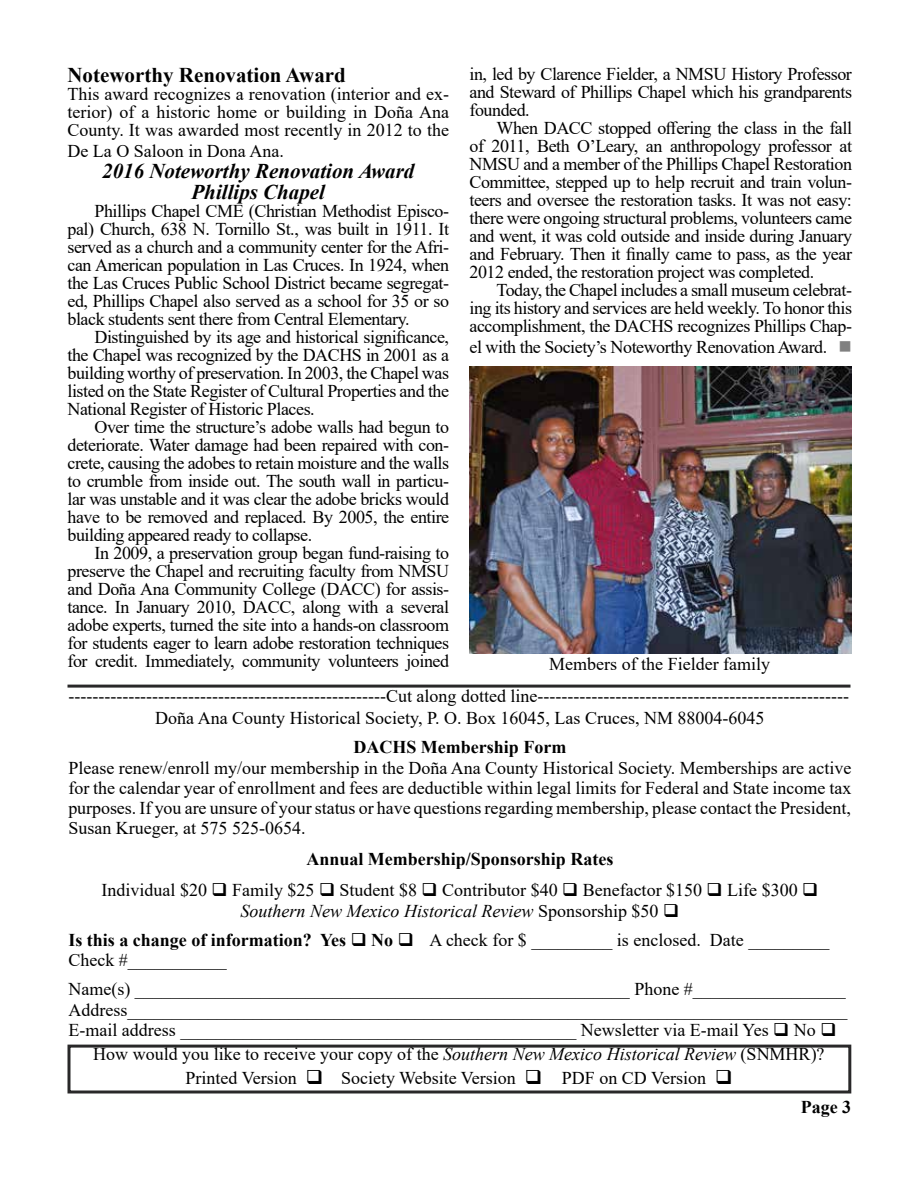
<style>
.page{position:relative;width:918px;height:1188px;background:#fff}
.page>*{position:absolute;margin:0;border:0;box-sizing:border-box;transform-origin:0 0}
.t1{font:italic 700 21px/21px "Times New Roman";color:#000;text-align:center}
.t2{font:700 21px "Times New Roman";color:#000}
.t3{font:18px/18px "Times New Roman";letter-spacing:-.005em;color:#000;text-align:justify}
.t4{font:18px "Times New Roman";letter-spacing:-.025em;color:#000}
.t5{font:700 18px "Times New Roman";color:#000}
.s1{color:#808080}
.s2{font-weight:700}
.s3{font-style:italic}
</style>
<div class="page">
<hr style="left:68px;top:685px;width:782px;height:3px;background:#292829">
<div style="left:68px;top:1045px;width:783px;height:49px;border:3px solid #292829"></div>
<img style="left:470px;top:367px;width:381px;height:286px">
<p class="t2" style="left:68px;top:60px;width:280px">Noteworthy Renovation Award</p>
<p class="t3" style="left:68px;top:84px;width:383px">This award recognizes a renovation (interior and ex&shy;terior) of a historic home or building in Doña Ana County. It was awarded most recently in 2012 to the</p>
<p class="t3" style="left:68px;top:141px;width:218px">De La O Saloon in Dona Ana.</p>
<p class="t1" style="left:102px;top:160px;width:314px">2016 Noteworthy Renovation Award<br>Phillips Chapel</p>
<p class="t3" style="left:68px;top:201px;width:383px;text-indent:27px">Phillips Chapel CME (Christian Methodist Episco&shy;pal) Church, 638 N. Tornillo St., was built in 1911. It served as a church and a community center for the Afri&shy;can American population in Las Cruces. In 1924, when the Las Cruces Public School District became segregat&shy;ed, Phillips Chapel also served as a school for 35 or so black students sent there from Central Elementary.</p>
<p class="t3" style="left:68px;top:327px;width:383px;text-indent:27px">Distinguished by its age and historical significance, the Chapel was recognized by the DACHS in 2001 as a building worthy of preservation. In 2003, the Chapel was listed on the State Register of Cultural Properties and the National Register of Historic Places.</p>
<p class="t3" style="left:68px;top:417px;width:383px;text-indent:27px">Over time the structure’s adobe walls had begun to deteriorate. Water damage had been repaired with con&shy;crete, causing the adobes to retain moisture and the walls to crumble from inside out. The south wall in particu&shy;lar was unstable and it was clear the adobe bricks would have to be removed and replaced. By 2005, the entire building appeared ready to collapse.</p>
<p class="t3" style="left:68px;top:543px;width:383px;text-indent:27px">In 2009, a preservation group began fund-raising to preserve the Chapel and recruiting faculty from NMSU and Doña Ana Community College (DACC) for assis&shy;tance. In January 2010, DACC, along with a several adobe experts, turned the site into a hands-on classroom for students eager to learn adobe restoration techniques for credit. Immediately, community volunteers joined</p>
<p class="t3" style="left:469px;top:64px;width:384px">in, led by Clarence Fielder, a NMSU History Professor and Steward of Phillips Chapel which his grandparents founded.</p>
<p class="t3" style="left:469px;top:118px;width:384px;text-indent:27px">When DACC stopped offering the class in the fall of 2011, Beth O’Leary, an anthropology professor at NMSU and a member of the Phillips Chapel Restoration Committee, stepped up to help recruit and train volun&shy;teers and oversee the restoration tasks. It was not easy: there were ongoing structural problems, volunteers came and went, it was cold outside and inside during January and February. Then it finally came to pass, as the year 2012 ended, the restoration project was completed.</p>
<p class="t3" style="left:469px;top:280px;width:384px;text-indent:27px">Today, the Chapel includes a small museum celebrat&shy;ing its history and services are held weekly. To honor this accomplishment, the DACHS recognizes Phillips Chap-</p>
<p class="t4" style="left:469px;top:334px;width:384px">el with the Society’s Noteworthy Renovation Award. <span class="s1">■</span></p>
<p class="t3" style="left:549px;top:655px;width:222px">Members of the Fielder family</p>
<p class="t3" style="left:68px;top:685px;width:782px;line-height:21.6px;text-align:center">-----------------------------------------------------Cut along dotted line----------------------------------------------------<br>Doña Ana County Historical Society, P. O. Box 16045, Las Cruces, NM 88004-6045</p>
<p class="t5" style="left:353px;top:734px;width:214px">DACHS Membership Form</p>
<p class="t3" style="left:68px;top:757px;width:785px;line-height:20.2px">Please renew/enroll my/our membership in the Doña Ana County Historical Society. Memberships are active for the calendar year of enrollment and fees are deductible within legal limits for Federal and State income tax purposes. If you are unsure of your status or have questions regarding membership, please contact the President, Susan Krueger, at 575 525-0654.</p>
<p class="t3" style="left:102px;top:843px;width:718px;line-height:31px;text-align:center"><span class="s2">Annual Membership/Sponsorship Rates<br></span>Individual $20 ❑ Family $25 ❑ Student $8 ❑ Contributor $40 ❑ Benefactor $150 ❑ Life $300 ❑</p>
<p class="t3" style="left:68px;top:895px;width:763px;line-height:29.2px;text-indent:172px"><span class="s3">Southern New Mexico Historical Review</span> Sponsorship $50 ❑<br><span class="s2">Is this a change of information? Yes</span> ❑ <span class="s2">No</span> ❑ A check for $ _________ is enclosed. Date _________</p>
<p class="t3" style="left:68px;top:945px;width:779px;line-height:29.2px">Check #___________<br>Name(s) _______________________________________________________ Phone #_________________</p>
<p class="t3" style="left:68px;top:999px;width:780px;line-height:20.2px">Address________________________________________________________________________________<br>E-mail address ____________________________________________ Newsletter via E-mail Yes ❑ No ❑</p>
<p class="t3" style="left:93px;top:1042px;width:733px;line-height:23.4px;text-align:center">How would you like to receive your copy of the <span class="s3">Southern New Mexico Historical Review</span> (SNMHR)?<br>Printed Version ❑ Society Website Version ❑ PDF on CD Version ❑</p>
<p class="t5" style="left:801px;top:1094px;width:52px">Page 3</p>
</div>
